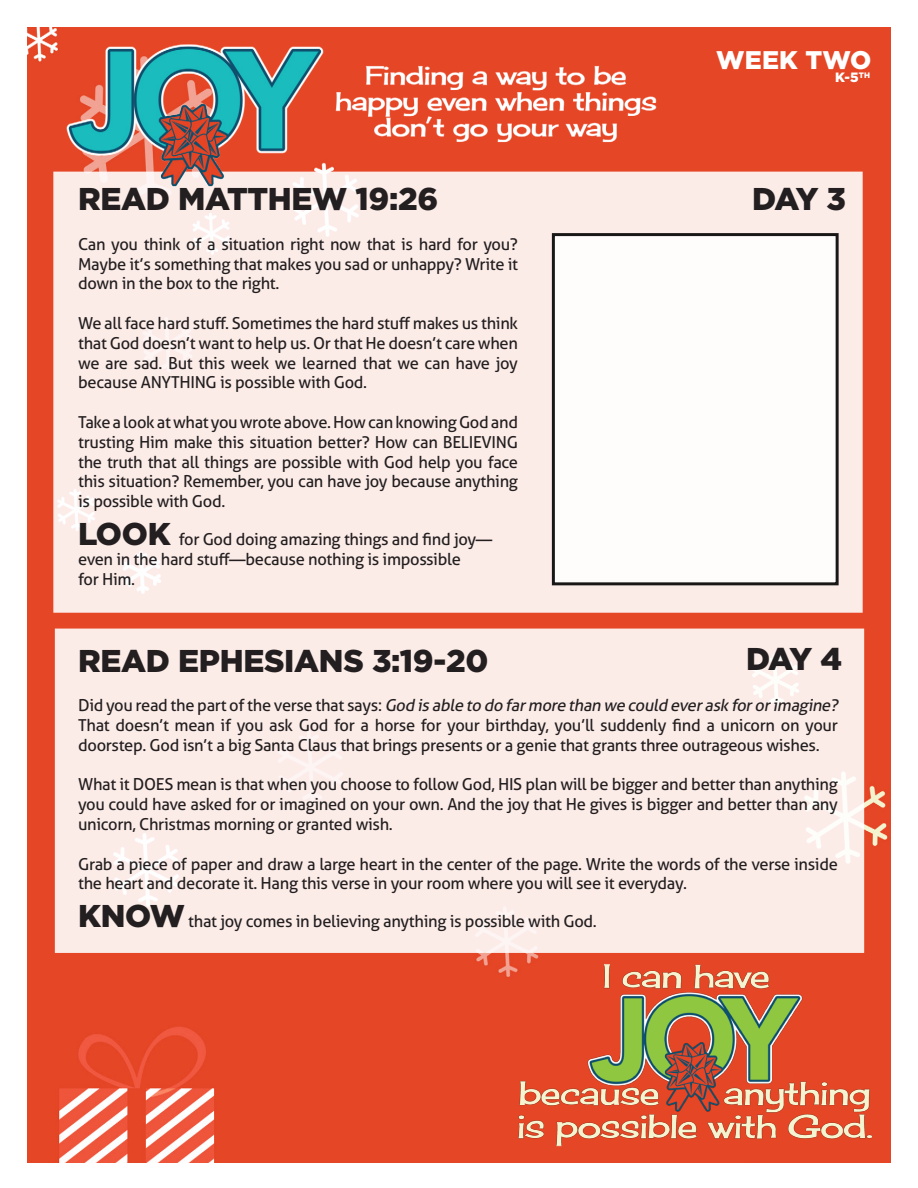
<style>
.page{position:relative;width:918px;height:1188px;background:#fff}
.page>*{position:absolute;margin:0;border:0;box-sizing:border-box;transform-origin:0 0}
.t1{font:900 31.5px "Gotham";letter-spacing:-.01em;color:#231f20}
.t2{font:900 25.5px "Gotham";letter-spacing:.01em;color:#fff}
.t3{font:16.5px/19.8px "Aller";letter-spacing:-.02em;color:#231f20;text-align:justify}
.t4{font:900 13.5px "Gotham";color:#fff}
.s1{font-family:"Gotham";font-weight:900;font-size:31.5px}
.s2{font-style:italic}
</style>
<div class="page">
<img style="left:27px;top:27px;width:864px;height:1135px">
<div style="left:437px;top:878px;width:454px;height:283px;background:#e54626"></div>
<div style="left:55px;top:629px;width:809px;height:324px;background:#fcece8;border:2px solid #fff"></div>
<div style="left:53px;top:172px;width:810px;height:441px;background:#fcece8;border:2px solid #fff"></div>
<div style="left:552px;top:233px;width:287px;height:352px;background:#fff;border:3px solid #000"></div>
<img style="left:27px;top:27px;width:670px;height:206px">
<img style="left:518px;top:953px;width:353px;height:209px">
<p class="t1" style="left:78px;top:181px;width:362px">READ MATTHEW 19:26</p>
<p class="t3" style="left:78px;top:234px;width:441px">Can you think of a situation right now that is hard for you?<br>Maybe it’s something that makes you sad or unhappy? Write it down in the box to the right.</p>
<p class="t3" style="left:78px;top:313px;width:441px">We all face hard stuff. Sometimes the hard stuff makes us think that God doesn’t want to help us. Or that He doesn’t care when we are sad. But this week we learned that we can have joy because ANYTHING is possible with God.</p>
<p class="t3" style="left:78px;top:412px;width:441px">Take a look at what you wrote above. How can knowing God and trusting Him make this situation better? How can BELIEVING the truth that all things are possible with God help you face this situation? Remember, you can have joy because anything is possible with God.</p>
<p class="t3" style="left:78px;top:529px;width:416px;text-align:left"><span class="s1">LOOK</span> for God doing amazing things and find joy— even in the hard stuff—because nothing is impossible<br>for Him.</p>
<h2 class="t2" style="left:716px;top:46px;width:157px">WEEK TWO</h2>
<p class="t4" style="left:835px;top:69px;width:36px">K-5<sup>TH</sup></p>
<p class="t1" style="left:752px;top:181px;width:95px">DAY 3</p>
<p class="t1" style="left:746px;top:641px;width:98px">DAY 4</p>
<p class="t1" style="left:78px;top:642px;width:412px">READ EPHESIANS 3:19-20</p>
<p class="t3" style="left:78px;top:695px;width:765px;text-align:left">D i d yo u re a d t h e p a rt o f t h e ve rs e t h a t s a ys : <span class="s2">God is able to do farmore than we could everask fororimagine?<br></span>That doesn’t mean if you ask God for a horse for your birthday, you’ll suddenly find a unicorn on your doorstep. God isn’t a big Santa Claus that brings presents or a genie that grants three outrageous wishes.</p>
<p class="t3" style="left:78px;top:775px;width:761px">What it DOES mean is that when you choose to follow God, HIS plan will be bigger and better than anything you could have asked for or imagined on your own. And the joy that He gives is bigger and better than any unicorn, Christmas morning or granted wish.</p>
<p class="t3" style="left:78px;top:854px;width:761px">Grab a piece of paper and draw a large heart in the center of the page. Write the words of the verse inside the heart and decorate it. Hang this verse in your room where you will see it everyday.</p>
<p class="t3" style="left:78px;top:911px;width:520px"><span class="s1">KNOW</span> that joy comes in believing anything is possible with God.</p>
</div>
